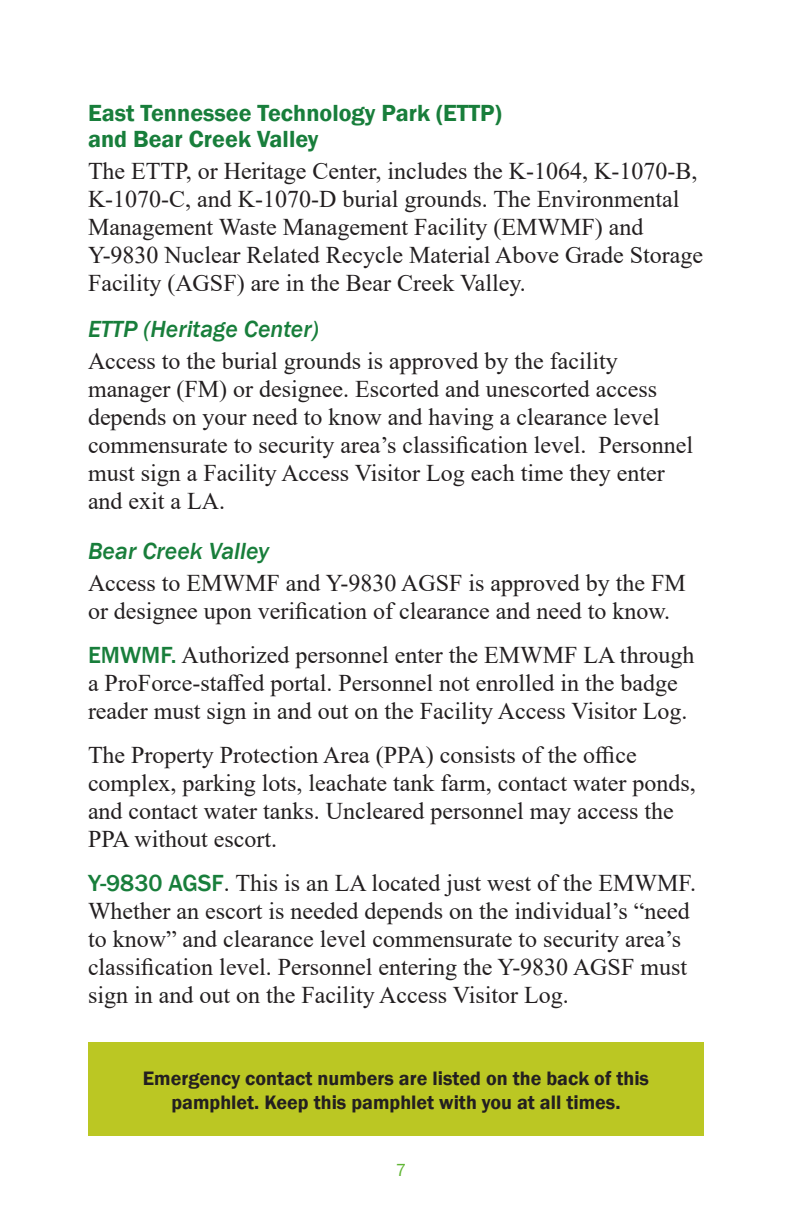
<style>
.page{position:relative;width:792px;height:1224px;background:#fff}
.page>*{position:absolute;margin:0;border:0;box-sizing:border-box;transform-origin:0 0}
.Body_Copy{font:24px/28px "Times New Roman";color:#231f20}
.Secondary_Head{font:600 24px/26px "Franklin Gothic";color:#187e3b}
.Secondary_Head-2{font:italic 500 24px "Franklin Gothic";color:#187e3b}
.t1{font:600 20px/24px "Franklin Gothic";color:#231f20;text-align:center}
.t2{font:18px "Franklin Gothic";color:#61b635}
.s1{font-family:"Franklin Gothic";font-weight:500;color:#187e3b}
</style>
<div class="page">
<div style="left:88px;top:1042px;width:616px;height:94px;background:#bbc723"></div>
<p class="Secondary_Head" style="left:88px;top:100px;width:415px">East Tennessee Technology Park (ETTP) and Bear Creek Valley</p>
<p class="Body_Copy" style="left:88px;top:156px;width:617px">The ETTP, or Heritage Center, includes the K-1064, K-1070-B, K-1070-C, and K-1070-D burial grounds. The Environmental Management Waste Management Facility (EMWMF) and Y-9830 Nuclear Related Recycle Material Above Grade Storage Facility (AGSF) are in the Bear Creek Valley.</p>
<p class="Secondary_Head-2" style="left:88px;top:314px;width:232px">ETTP (Heritage Center)</p>
<p class="Body_Copy" style="left:88px;top:346px;width:607px">Access to the burial grounds is approved by the facility manager (FM) or designee. Escorted and unescorted access depends on your need to know and having a clearance level commensurate to security area’s classification level. Personnel must sign a Facility Access Visitor Log each time they enter and exit a LA.</p>
<p class="Secondary_Head-2" style="left:88px;top:536px;width:183px">Bear Creek Valley</p>
<p class="Body_Copy" style="left:88px;top:568px;width:599px">Access to EMWMF and Y-9830 AGSF is approved by the FM or designee upon verification of clearance and need to know.</p>
<p class="Body_Copy" style="left:88px;top:640px;width:608px"><span class="s1">EMWMF.</span> Authorized personnel enter the EMWMF LA through a ProForce-staffed portal. Personnel not enrolled in the badge reader must sign in and out on the Facility Access Visitor Log.</p>
<p class="Body_Copy" style="left:88px;top:740px;width:609px">The Property Protection Area (PPA) consists of the office complex, parking lots, leachate tank farm, contact water ponds, and contact water tanks. Uncleared personnel may access the PPA without escort.</p>
<p class="Body_Copy" style="left:88px;top:868px;width:610px"><span class="s1">Y-9830 AGSF</span>. This is an LA located just west of the EMWMF.<br>Whether an escort is needed depends on the individual’s “need to know” and clearance level commensurate to security area’s classification level. Personnel entering the Y-9830 AGSF must sign in and out on the Facility Access Visitor Log.</p>
<p class="t1" style="left:143px;top:1066px;width:508px">Emergency contact numbers are listed on the back of this pamphlet. Keep this pamphlet with you at all times.</p>
<p class="t2" style="left:396px;top:1158px;width:12px">7</p>
</div>
